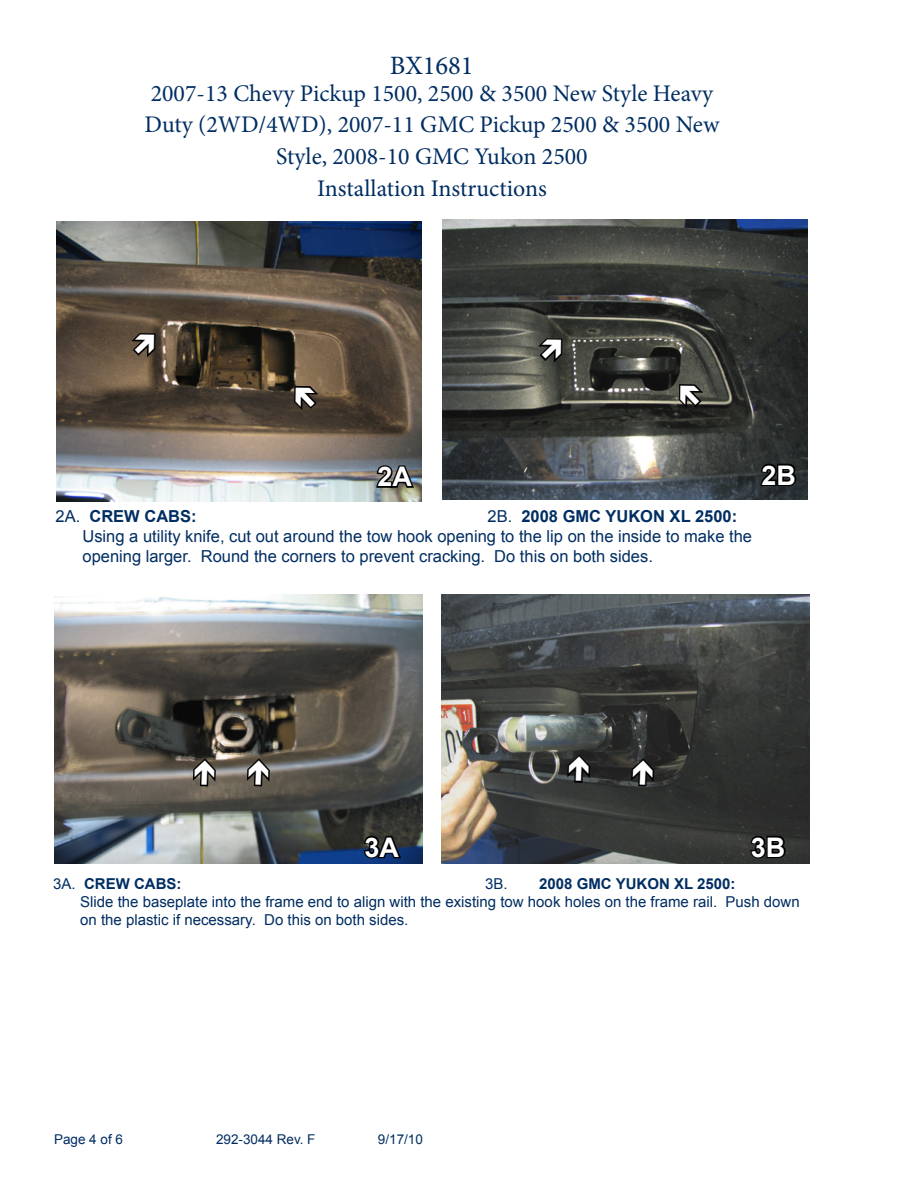
<style>
.page{position:relative;width:918px;height:1188px;background:#fff}
.page>*{position:absolute;margin:0;border:0;box-sizing:border-box;transform-origin:0 0}
.t1{font:700 27px "Arial";color:#fff}
.t2{font:26.55px "Minion Pro";color:#002d62}
.t3{font:23.85px/31.8px "Minion Pro";color:#002d62;text-align:center}
.t4{font:16.5px/19.8px "Arial";color:#002d62}
.t5{font:700 16.5px "Arial";color:#002d62}
.t6{font:15px/18px "Arial";color:#002d62}
.t7{font:700 15px "Arial";color:#002d62}
.t8{font:13.5px "Arial";color:#002d62}
.s1{font-weight:700}
.s2{font-weight:400}
</style>
<div class="page">
<img style="left:56px;top:221px;width:365px;height:280px">
<svg style="left:374px;top:463px;width:42px;height:26px"></svg>
<img style="left:443px;top:219px;width:364px;height:281px">
<svg style="left:759px;top:461px;width:40px;height:27px"></svg>
<img style="left:55px;top:594px;width:367px;height:270px">
<svg style="left:362px;top:833px;width:41px;height:27px"></svg>
<img style="left:442px;top:594px;width:367px;height:270px">
<svg style="left:749px;top:834px;width:39px;height:26px"></svg>
<svg style="left:293px;top:383px;width:29px;height:31px"></svg>
<svg style="left:128px;top:332px;width:30px;height:29px"></svg>
<svg style="left:677px;top:382px;width:30px;height:30px"></svg>
<svg style="left:535px;top:337px;width:30px;height:29px"></svg>
<svg style="left:191px;top:756px;width:28px;height:32px"></svg>
<svg style="left:245px;top:756px;width:28px;height:32px"></svg>
<svg style="left:565px;top:753px;width:28px;height:31px"></svg>
<svg style="left:629px;top:756px;width:28px;height:32px"></svg>
<h2 class="t2" style="left:390px;top:48px;width:85px">BX1681</h2>
<h3 class="t3" style="left:144px;top:77px;width:577px">2007-13 Chevy Pickup 1500, 2500 &amp; 3500 New Style Heavy Duty (2WD/4WD), 2007-11 GMC Pickup 2500 &amp; 3500 New Style, 2008-10 GMC Yukon 2500<br>Installation Instructions</h3>
<h1 class="t1" style="left:377px;top:459px;width:36px">2A</h1>
<h1 class="t1" style="left:762px;top:457px;width:36px">2B</h1>
<p class="t4" style="left:82px;top:507px;width:671px;text-indent:405px">2B. <span class="s1">2008 GMC YUKON XL 2500:<br></span>Using a utility knife, cut out around the tow hook opening to the lip on the inside to make the opening larger. Round the corners to prevent cracking. Do this on both sides.</p>
<p class="t5" style="left:56px;top:505px;width:143px"><span class="s2">2A.</span> CREW CABS:</p>
<h1 class="t1" style="left:364px;top:829px;width:36px">3A</h1>
<h1 class="t1" style="left:751px;top:829px;width:36px">3B</h1>
<p class="t6" style="left:80px;top:875px;width:721px;text-indent:405px">3B. <span class="s1">2008 GMC YUKON XL 2500:<br></span>Slide the baseplate into the frame end to align with the existing tow hook holes on the frame rail. Push down on the plastic if necessary. Do this on both sides.</p>
<p class="t7" style="left:53px;top:874px;width:130px"><span class="s2">3A.</span> CREW CABS:</p>
<p class="t8" style="left:54px;top:1130px;width:71px">Page 4 of 6</p>
<p class="t8" style="left:216px;top:1130px;width:101px">292-3044 Rev. F</p>
<p class="t8" style="left:378px;top:1130px;width:47px">9/17/10</p>
</div>
